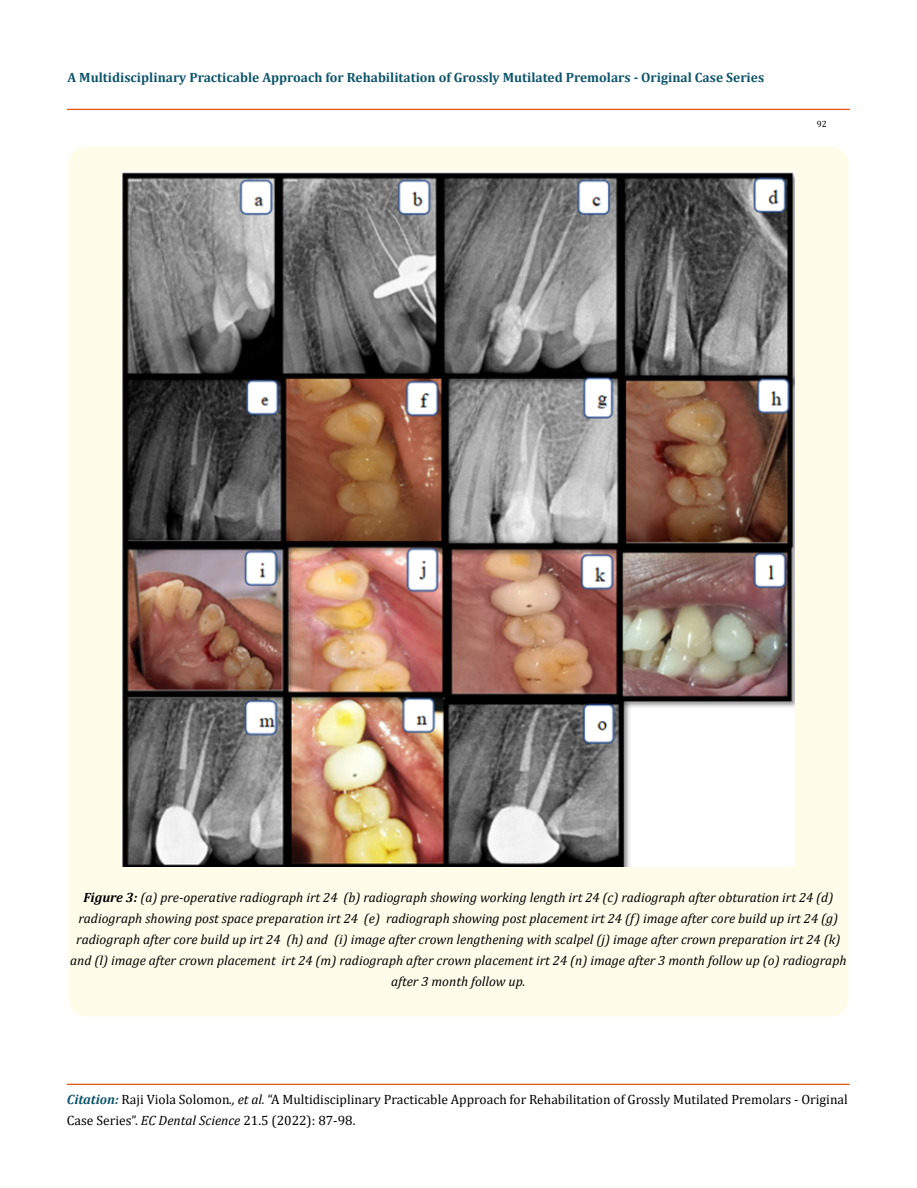
<style>
.page{position:relative;width:917px;height:1188px;background:#fff}
.page>*{position:absolute;margin:0;border:0;box-sizing:border-box;transform-origin:0 0}
.t1{font:italic 13.5px/21px "Cambria";color:#000;text-align:center}
.t2{font:13.5px/21px "Cambria";color:#000}
.t3{font:700 13.5px "Cambria";color:#0e546a}
.t4{font:9px "Cambria";color:#000}
.s1{font-weight:700}
.s2{font-weight:700;font-style:italic;color:#0e546a}
.s3{font-style:italic}
</style>
<div class="page">
<div style="left:67px;top:109px;width:782px;height:1px;border:1px solid #e05d1a"></div>
<div style="left:67px;top:1084px;width:782px;height:1px;border:1px solid #e05d1a"></div>
<div style="left:68px;top:147px;width:780px;height:869px;background:#fffde9;border-radius:18px"></div>
<img style="left:123px;top:171px;width:671px;height:696px">
<p class="t3" style="left:68px;top:68px;width:698px">A Multidisciplinary Practicable Approach for Rehabilitation of Grossly Mutilated Premolars - Original Case Series</p>
<p class="t4" style="left:816px;top:118px;width:11px">92</p>
<p class="t1" style="left:70px;top:887px;width:778px"><span class="s1">Figure 3:</span> (a) pre-operative radiograph irt 24 (b) radiograph showing working length irt 24 (c) radiograph after obturation irt 24 (d) radiograph showing post space preparation irt 24 (e) radiograph showing post placement irt 24 (f) image after core build up irt 24 (g) radiograph after core build up irt 24 (h) and (i) image after crown lengthening with scalpel (j) image after crown preparation irt 24 (k) and (l) image after crown placement irt 24 (m) radiograph after crown placement irt 24 (n) image after 3 month follow up (o) radiograph after 3 month follow up.</p>
<p class="t2" style="left:67px;top:1089px;width:782px"><span class="s2">Citation:</span> Raji Viola Solomon<span class="s3">., et al.</span> “A Multidisciplinary Practicable Approach for Rehabilitation of Grossly Mutilated Premolars - Original<br>Case Series”. <span class="s3">EC Dental Science</span> 21.5 (2022): 87-98.</p>
</div>
